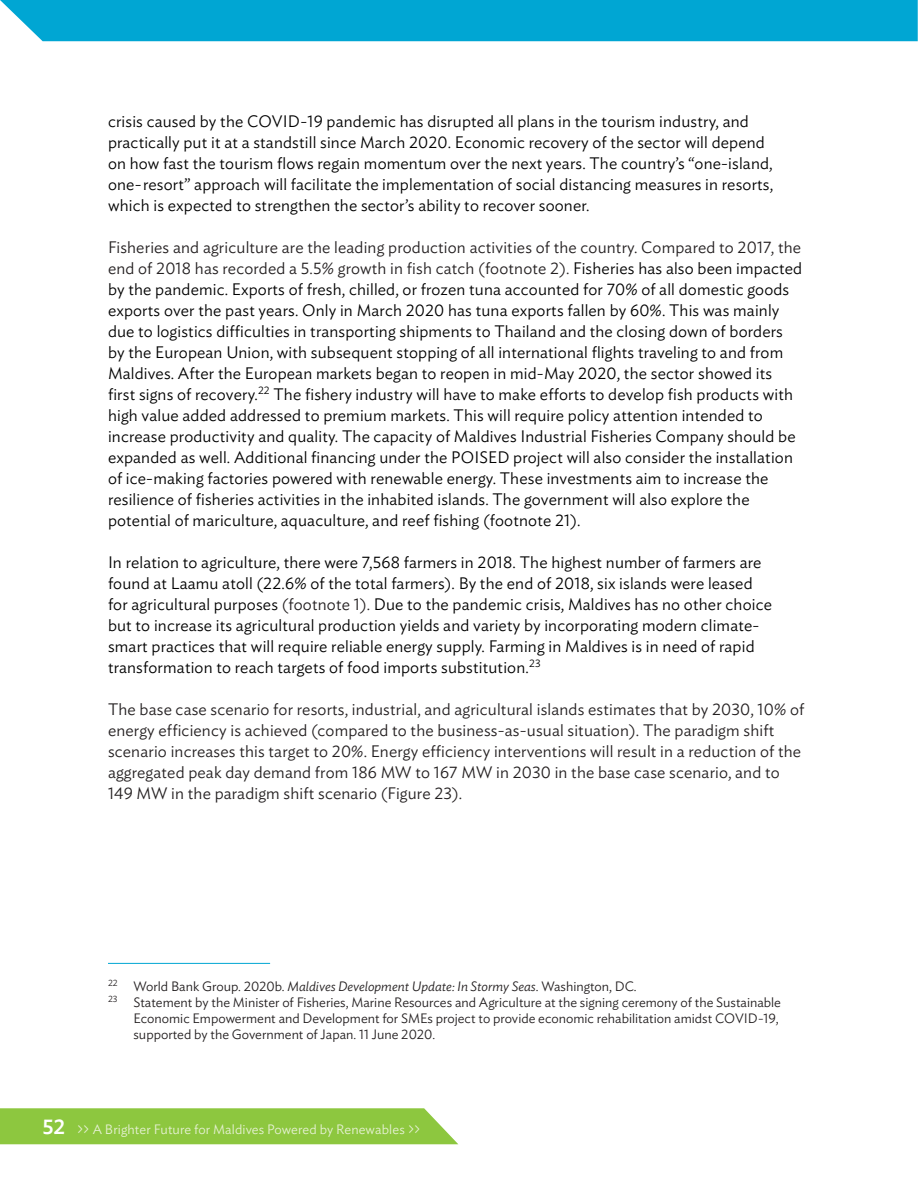
<style>
.page{position:relative;width:918px;height:1188px;background:#fff}
.page>*{position:absolute;margin:0;border:0;box-sizing:border-box;transform-origin:0 0}
.Body_Text{font:300 16.5px/21px "Ideal Sans";letter-spacing:.01em;color:#000}
.Body_Text-2{font:300 16.5px/21px "Ideal Sans";letter-spacing:.01em;color:#231f20}
.Footnote_1st{font:300 13.5px "Ideal Sans";color:#231f20}
.Footnote_1st-2{font:italic 300 13.5px "Ideal Sans";color:#231f20}
.t1{font:300 13.5px "Ideal Sans";letter-spacing:.01em;color:#e6f1d4}
.s1{color:#231f20}
.s2{font-style:normal}
.s3{font-weight:500;font-size:21px;color:#fff}
.s4{font-size:18px}
</style>
<div class="page">
<div style="left:0;top:1108px;width:458px;height:36px;background:#8dc73f"></div>
<div style="left:0;top:0;width:918px;height:41px;background:#00a6d3"></div>
<hr style="left:108px;top:963px;width:162px;height:1px;background:#00a6d3">
<p class="Body_Text" style="left:108px;top:110px;width:667px">crisis caused by the COVID-19 pandemic has disrupted all plans in the tourism industry, and practically put it at a standstill since March 2020. Economic recovery of the sector will depend on how fast the tourism flows regain momentum over the next years. The country’s “one-island, one- resort” approach will facilitate the implementation of social distancing measures in resorts, which is expected to strengthen the sector’s ability to recover sooner.</p>
<p class="Body_Text" style="left:108px;top:236px;width:696px"><span class="s1">Fisheries and agriculture are the leading production activities of the country. Compared to 2017, the end of 2018 has recorded a 5.5% growth in fish catch (footnote 2).</span> Fisheries has also been impacted by the pandemic. Exports of fresh, chilled, or frozen tuna accounted for 70% of all domestic goods exports over the past years. Only in March 2020 has tuna exports fallen by 60%. This was mainly due to logistics difficulties in transporting shipments to Thailand and the closing down of borders by the European Union, with subsequent stopping of all international flights traveling to and from Maldives. After the European markets began to reopen in mid-May 2020, the sector showed its first signs of recovery.<sup>22</sup> The fishery industry will have to make efforts to develop fish products with high value added addressed to premium markets. This will require policy attention intended to increase productivity and quality. The capacity of Maldives Industrial Fisheries Company should be expanded as well. Additional financing under the POISED project will also consider the installation of ice- making factories powered with renewable energy. These investments aim to increase the resilience of fisheries activities in the inhabited islands. The government will also explore the potential of mariculture, aquaculture, and reef fishing (footnote 21).</p>
<p class="Body_Text" style="left:108px;top:551px;width:666px">In relation to agriculture, there were 7,568 farmers in 2018. The highest number of farmers are found at Laamu atoll (22.6% of the total farmers). By the end of 2018, six islands were leased for agricultural purposes <span class="s1">(footnote 1).</span> Due to the pandemic crisis, Maldives has no other choice but to increase its agricultural production yields and variety by incorporating modern climate&shy;smart practices that will require reliable energy supply. Farming in Maldives is in need of rapid transformation to reach targets of food imports substitution.<sup>23</sup></p>
<p class="Body_Text-2" style="left:108px;top:698px;width:698px">The base case scenario for resorts, industrial, and agricultural islands estimates that by 2030, 10% of energy efficiency is achieved (compared to the business-as-usual situation). The paradigm shift scenario increases this target to 20%. Energy efficiency interventions will result in a reduction of the aggregated peak day demand from 186 MW to 167 MW in 2030 in the base case scenario, and to 149 MW in the paradigm shift scenario (Figure 23).</p>
<p class="Footnote_1st-2" style="left:108px;top:976px;width:530px"><sup>22</sup> <span class="s2">World Bank Group. 2020b.</span> Maldives Development Update: In Stormy Seas<span class="s2">. Washington, DC.</span></p>
<p class="Footnote_1st" style="left:108px;top:992px;width:675px"><sup>23</sup> Statement by the Minister of Fisheries, Marine Resources and Agriculture at the signing ceremony of the Sustainable</p>
<p class="Footnote_1st" style="left:134px;top:1008px;width:647px">Economic Empowerment and Development for SMEs project to provide economic rehabilitation amidst COVID-19,</p>
<p class="Footnote_1st" style="left:134px;top:1024px;width:303px">supported by the Government of Japan. 11 June 2020.</p>
<p class="t1" style="left:43px;top:1118px;width:380px"><span class="s3">52</span> <span class="s4">&gt;&gt;</span> A Brighter Future for Maldives Powered by Renewables <span class="s4">&gt;&gt;</span></p>
</div>
